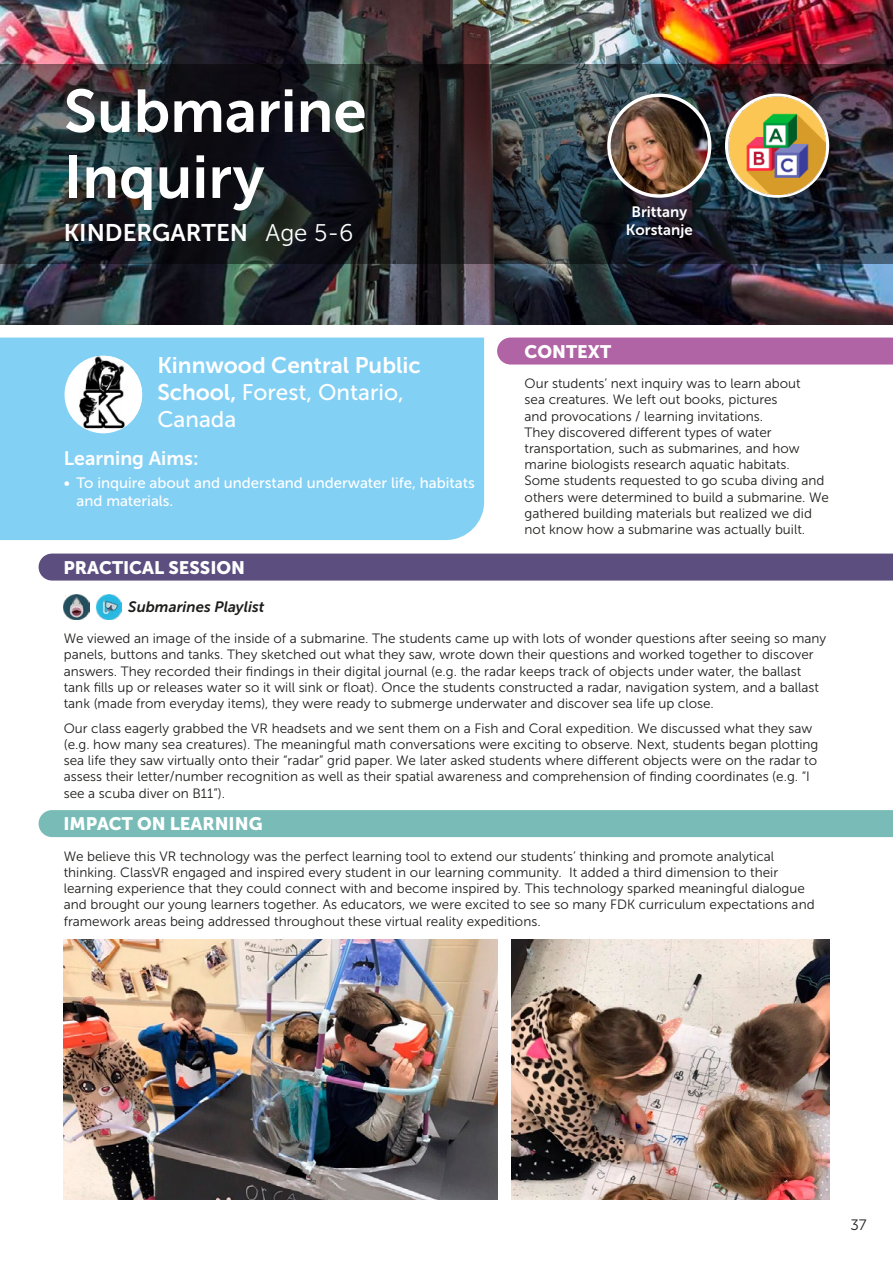
<style>
.page{position:relative;width:893px;height:1263px;background:#fff}
.page>*{position:absolute;margin:0;border:0;box-sizing:border-box;transform-origin:0 0}
.t1{font:60px/66px "Museo Sans 700";color:#fff}
.t2{font:24px "Museo Sans 700";color:#fff}
.t3{font:22.5px/27px "Museo Sans 500";color:#fff}
.t4{font:22.5px "Museo Sans 700";color:#fff}
.t5{font:19.5px "Museo Sans 700";color:#fff}
.t6{font:18px "Museo Sans 900";color:#fff}
.t7{font:15px/18px "Museo Sans 500";color:#fff}
.t8{font:italic 15px "Museo Sans 700";color:#1d1d1b}
.t9{font:15px/18px "Museo Sans 700";color:#fff;text-align:center}
.t10{font:15px "Museo Sans 300";color:#1d1d1b}
.t11{font:13.5px/16.2px "Museo Sans 300";color:#1d1d1b}
.s1{font-family:"Museo Sans 300"}
.s2{font-family:"Museo Sans 700"}
</style>
<div class="page">
<img style="left:0;top:0;width:893px;height:324px">
<img style="left:0;top:64px;width:893px;height:200px">
<div style="left:0;top:338px;width:484px;height:202px;background:#83d0f5"></div>
<div style="left:497px;top:338px;width:396px;height:27px;background:#b164a5"></div>
<div style="left:39px;top:554px;width:854px;height:27px;background:#5c4e7f"></div>
<div style="left:39px;top:810px;width:854px;height:27px;background:#79bcb7"></div>
<img style="left:64px;top:939px;width:434px;height:260px">
<img style="left:511px;top:939px;width:318px;height:260px">
<svg style="left:725px;top:94px;width:104px;height:104px"></svg>
<img style="left:728px;top:97px;width:98px;height:97px">
<div style="left:65px;top:356px;width:77px;height:77px;background:#fff;border-radius:50%"></div>
<img style="left:68px;top:356px;width:74px;height:74px">
<svg style="left:607px;top:94px;width:104px;height:104px"></svg>
<img style="left:611px;top:97px;width:97px;height:97px;border-radius:49px">
<img style="left:64px;top:594px;width:25px;height:26px">
<img style="left:96px;top:594px;width:26px;height:26px">
<h1 class="t1" style="left:64px;top:78px;width:304px">Submarine<br>Inquiry</h1>
<h2 class="t2" style="left:64px;top:219px;width:291px">KINDERGARTEN <span class="s1">Age 5-6</span></h2>
<h3 class="t4" style="left:157px;top:353px;width:265px">Kinnwood Central Public</h3>
<h3 class="t3" style="left:157px;top:379px;width:248px"><span class="s2">School,</span> Forest, Ontario,<br>Canada</h3>
<h3 class="t5" style="left:64px;top:448px;width:136px">Learning Aims:</h3>
<p class="t7" style="left:77px;top:473px;width:400px;text-indent:-13px">• To inquire about and understand underwater life, habitats and materials.</p>
<h3 class="t6" style="left:63px;top:557px;width:183px">PRACTICAL SESSION</h3>
<p class="t9" style="left:626px;top:202px;width:68px">Brittany<br>Korstanje</p>
<h3 class="t6" style="left:525px;top:341px;width:88px">CONTEXT</h3>
<p class="t11" style="left:525px;top:375px;width:306px">Our students’ next inquiry was to learn about<br>sea creatures. We left out books, pictures<br>and provocations / learning invitations.<br>They discovered different types of water transportation, such as submarines, and how marine biologists research aquatic habitats.<br>Some students requested to go scuba diving and others were determined to build a submarine. We gathered building materials but realized we did not know how a submarine was actually built.</p>
<p class="t8" style="left:128px;top:599px;width:138px">Submarines Playlist</p>
<p class="t11" style="left:64px;top:630px;width:764px">We viewed an image of the inside of a submarine. The students came up with lots of wonder questions after seeing so many panels, buttons and tanks. They sketched out what they saw, wrote down their questions and worked together to discover answers. They recorded their findings in their digital journal (e.g. the radar keeps track of objects under water, the ballast tank fills up or releases water so it will sink or float). Once the students constructed a radar, navigation system, and a ballast tank (made from everyday items), they were ready to submerge underwater and discover sea life up close.</p>
<p class="t11" style="left:64px;top:720px;width:756px">Our class eagerly grabbed the VR headsets and we sent them on a Fish and Coral expedition. We discussed what they saw (e.g. how many sea creatures). The meaningful math conversations were exciting to observe. Next, students began plotting sea life they saw virtually onto their “radar” grid paper. We later asked students where different objects were on the radar to assess their letter/number recognition as well as their spatial awareness and comprehension of finding coordinates (e.g. “I see a scuba diver on B11”).</p>
<h3 class="t6" style="left:63px;top:814px;width:201px">IMPACT ON LEARNING</h3>
<p class="t11" style="left:64px;top:848px;width:752px">We believe this VR technology was the perfect learning tool to extend our students’ thinking and promote analytical thinking. ClassVR engaged and inspired every student in our learning community. It added a third dimension to their learning experience that they could connect with and become inspired by. This technology sparked meaningful dialogue and brought our young learners together. As educators, we were excited to see so many FDK curriculum expectations and framework areas being addressed throughout these virtual reality expeditions.</p>
<p class="t10" style="left:850px;top:1216px;width:18px">37</p>
</div>
